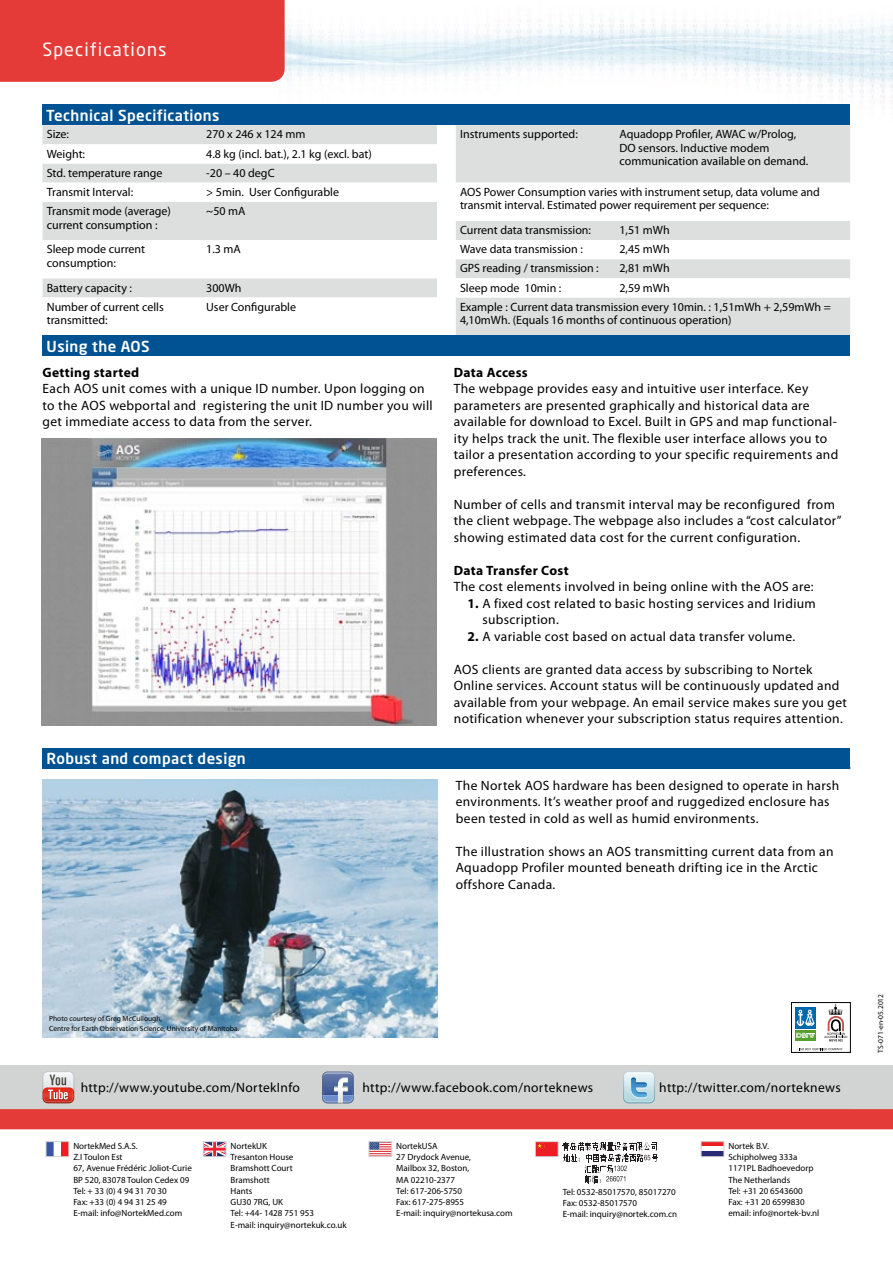
<style>
.page{position:relative;width:893px;height:1263px;background:#fff}
.page>*{position:absolute;margin:0;border:0;box-sizing:border-box;transform-origin:0 0}
.t1{font:18px "Neo Sans Std";letter-spacing:.06em;color:#fff}
.t2{font:500 15px "Neo Sans Std";letter-spacing:.025em;color:#fff}
.t3{font:13.5px/16.5px "Myriad Pro";letter-spacing:.025em;color:#000}
.t4{font:700 13.5px "Myriad Pro";letter-spacing:.025em;color:#000}
.t5{font:12px/13.5px "Myriad Pro";color:#000}
.t6{font:9px/11.2px "Myriad Pro";color:#000}
.t7{font:7.5px/10.5px "Myriad Pro";color:#000}
.s1{font-weight:700}
</style>
<div class="page">
<div style="left:0;top:1065px;width:893px;height:49px;background:#d2d3d3"></div>
<img style="left:279px;top:19px;width:614px;height:86px">
<div style="left:0;top:0;width:285px;height:82px;background:#e53b38"></div>
<div style="left:43px;top:125px;width:394px;height:19px;background:#dddede"></div>
<svg style="left:43px;top:164px;width:394px;height:172px"></svg>
<div style="left:456px;top:125px;width:394px;height:211px;background:#dddede"></div>
<svg style="left:456px;top:183px;width:394px;height:114px"></svg>
<svg style="left:0;top:1109px;width:893px;height:75px"></svg>
<div style="left:43px;top:105px;width:807px;height:20px;background:#005292"></div>
<svg style="left:43px;top:1071px;width:31px;height:32px"></svg>
<svg style="left:322px;top:1071px;width:32px;height:32px"></svg>
<svg style="left:623px;top:1071px;width:32px;height:32px"></svg>
<div style="left:791px;top:1002px;width:59px;height:50px;border:1px solid #000"></div>
<svg style="left:824px;top:1004px;width:23px;height:37px"></svg>
<svg style="left:799px;top:1048px;width:43px;height:2px"></svg>
<div style="left:795px;top:1030px;width:21px;height:11px;background:#549f2d"></div>
<div style="left:795px;top:1008px;width:21px;height:21px;background:#0067ad"></div>
<svg style="left:796px;top:1033px;width:19px;height:5px"></svg>
<svg style="left:796px;top:1009px;width:18px;height:17px"></svg>
<img style="left:43px;top:780px;width:394px;height:257px">
<img style="left:42px;top:438px;width:395px;height:287px">
<div style="left:43px;top:748px;width:807px;height:21px;background:#005292"></div>
<div style="left:43px;top:336px;width:807px;height:20px;background:#005292"></div>
<h1 class="t1" style="left:43px;top:39px;width:126px">Specifications</h1>
<p class="t2" style="left:46px;top:106px;width:175px">Technical Specifications</p>
<p class="t5" style="left:47px;top:128px;width:24px">Size:</p>
<p class="t5" style="left:206px;top:128px;width:101px">270 x 246 x 124 mm</p>
<p class="t5" style="left:47px;top:147px;width:40px">Weight:</p>
<p class="t5" style="left:206px;top:147px;width:167px">4.8 kg (incl. bat.), 2.1 kg (excl. bat)</p>
<p class="t5" style="left:47px;top:166px;width:117px">Std. temperature range</p>
<p class="t5" style="left:206px;top:166px;width:70px">-20 – 40 degC</p>
<p class="t5" style="left:47px;top:185px;width:88px">Transmit Interval:</p>
<p class="t5" style="left:206px;top:185px;width:134px">&gt; 5min. User Configurable</p>
<p class="t5" style="left:47px;top:204px;width:126px">Transmit mode (average) current consumption :</p>
<p class="t5" style="left:206px;top:204px;width:41px">~50 mA</p>
<p class="t5" style="left:47px;top:242px;width:100px">Sleep mode current consumption:</p>
<p class="t5" style="left:206px;top:242px;width:36px">1.3 mA</p>
<p class="t5" style="left:47px;top:281px;width:87px">Battery capacity :</p>
<p class="t5" style="left:206px;top:281px;width:37px">300Wh</p>
<p class="t5" style="left:47px;top:300px;width:119px">Number of current cells transmitted:</p>
<p class="t5" style="left:206px;top:300px;width:91px">User Configurable</p>
<p class="t2" style="left:47px;top:337px;width:105px">Using the AOS</p>
<p class="t4" style="left:43px;top:363px;width:98px">Getting started</p>
<p class="t3" style="left:43px;top:380px;width:392px">Each AOS unit comes with a unique ID number. Upon logging on to the AOS webportal and registering the unit ID number you will get immediate access to data from the server.</p>
<p class="t2" style="left:47px;top:749px;width:201px">Robust and compact design</p>
<p class="t5" style="left:460px;top:128px;width:119px">Instruments supported:</p>
<p class="t5" style="left:619px;top:128px;width:190px">Aquadopp Profiler, AWAC w/Prolog,<br>DO sensors. Inductive modem communication available on demand.</p>
<p class="t5" style="left:460px;top:185px;width:361px">AOS Power Consumption varies with instrument setup, data volume and transmit interval. Estimated power requirement per sequence:</p>
<p class="t5" style="left:460px;top:223px;width:133px">Current data transmission:</p>
<p class="t5" style="left:619px;top:223px;width:52px">1,51 mWh</p>
<p class="t5" style="left:460px;top:242px;width:124px">Wave data transmission :</p>
<p class="t5" style="left:619px;top:242px;width:52px">2,45 mWh</p>
<p class="t5" style="left:460px;top:261px;width:140px">GPS reading / transmission :</p>
<p class="t5" style="left:619px;top:261px;width:52px">2,81 mWh</p>
<p class="t5" style="left:460px;top:281px;width:103px">Sleep mode 10min :</p>
<p class="t5" style="left:460px;top:278px;width:372px;line-height:19.2px;text-align:center">2,59 mWh<br>Example : Current data transmission every 10min. : 1,51mWh + 2,59mWh =</p>
<p class="t5" style="left:460px;top:313px;width:273px">4,10mWh. (Equals 16 months of continuous operation)</p>
<p class="t4" style="left:454px;top:363px;width:75px">Data Access</p>
<p class="t3" style="left:454px;top:380px;width:386px">The webpage provides easy and intuitive user interface. Key parameters are presented graphically and historical data are available for download to Excel. Built in GPS and map functional&shy;ity helps track the unit. The flexible user interface allows you to tailor a presentation according to your specific requirements and preferences.</p>
<p class="t3" style="left:454px;top:496px;width:389px">Number of cells and transmit interval may be reconfigured from the client webpage. The webpage also includes a “cost calculator” showing estimated data cost for the current configuration.</p>
<p class="t4" style="left:454px;top:561px;width:116px">Data Transfer Cost</p>
<p class="t3" style="left:454px;top:578px;width:361px">The cost elements involved in being online with the AOS are:</p>
<p class="t3" style="left:482px;top:595px;width:335px;text-indent:-15px"><span class="s1">1.</span> A fixed cost related to basic hosting services and Iridium subscription.</p>
<p class="t3" style="left:467px;top:628px;width:329px"><span class="s1">2.</span> A variable cost based on actual data transfer volume.</p>
<p class="t3" style="left:454px;top:661px;width:395px">AOS clients are granted data access by subscribing to Nortek Online services. Account status will be continuously updated and available from your webpage. An email service makes sure you get notification whenever your subscription status requires attention.</p>
<p class="t3" style="left:456px;top:777px;width:385px">The Nortek AOS hardware has been designed to operate in harsh environments. It’s weather proof and ruggedized enclosure has been tested in cold as well as humid environments.</p>
<p class="t3" style="left:456px;top:843px;width:379px">The illustration shows an AOS transmitting current data from an<br>Aquadopp Profiler mounted beneath drifting ice in the Arctic offshore Canada.</p>
<p class="t7" style="left:49px;top:1013px;width:192px">Photo courtesy of Greg McCullough,<br>Centre for Earth Observation Science, University of Manitoba.</p>
<p class="t3" style="left:81px;top:1079px;width:221px">http://www.youtube.com/NortekInfo</p>
<p class="t3" style="left:362px;top:1079px;width:232px">http://www.facebook.com/norteknews</p>
<p class="t3" style="left:659px;top:1079px;width:183px">http://twitter.com/norteknews</p>
<p class="t6" style="left:73px;top:1140px;width:120px">NortekMed S.A.S.<br>Z.I Toulon Est<br>67, Avenue Frédéric Joliot-Curie<br>BP 520, 83078 Toulon Cedex 09<br>Tel: + 33 (0) 4 94 31 70 30<br>Fax: +33 (0) 4 94 31 25 49<br>E-mail: info@NortekMed.com</p>
<p class="t6" style="left:231px;top:1140px;width:118px">NortekUK<br>Tresanton House<br>Bramshott Court<br>Bramshott<br>Hants<br>GU30 7RG, UK<br>Tel: +44- 1428 751 953<br>E-mail: inquiry@nortekuk.co.uk</p>
<p class="t6" style="left:396px;top:1140px;width:118px">NortekUSA<br>27 Drydock Avenue,<br>Mailbox 32, Boston,<br>MA 02210-2377<br>Tel: 617-206-5750<br>Fax: 617-275-8955<br>E-mail: inquiry@nortekusa.com</p>
<p class="t6" style="left:563px;top:1186px;width:116px">Tel: 0532-85017570, 85017270<br>Fax: 0532-85017570<br>E-mail: inquiry@nortek.com.cn</p>
<p class="t6" style="left:728px;top:1140px;width:92px">Nortek B.V.<br>Schipholweg 333a<br>1171PL Badhoevedorp<br>The Netherlands<br>Tel: +31 20 6543600<br>Fax: +31 20 6599830 email: info@nortek-bv.nl</p>
<p class="t7" style="left:875px;top:1052px;width:60px;rotate:-90deg">TS-071-en-05.2012</p>
</div>
